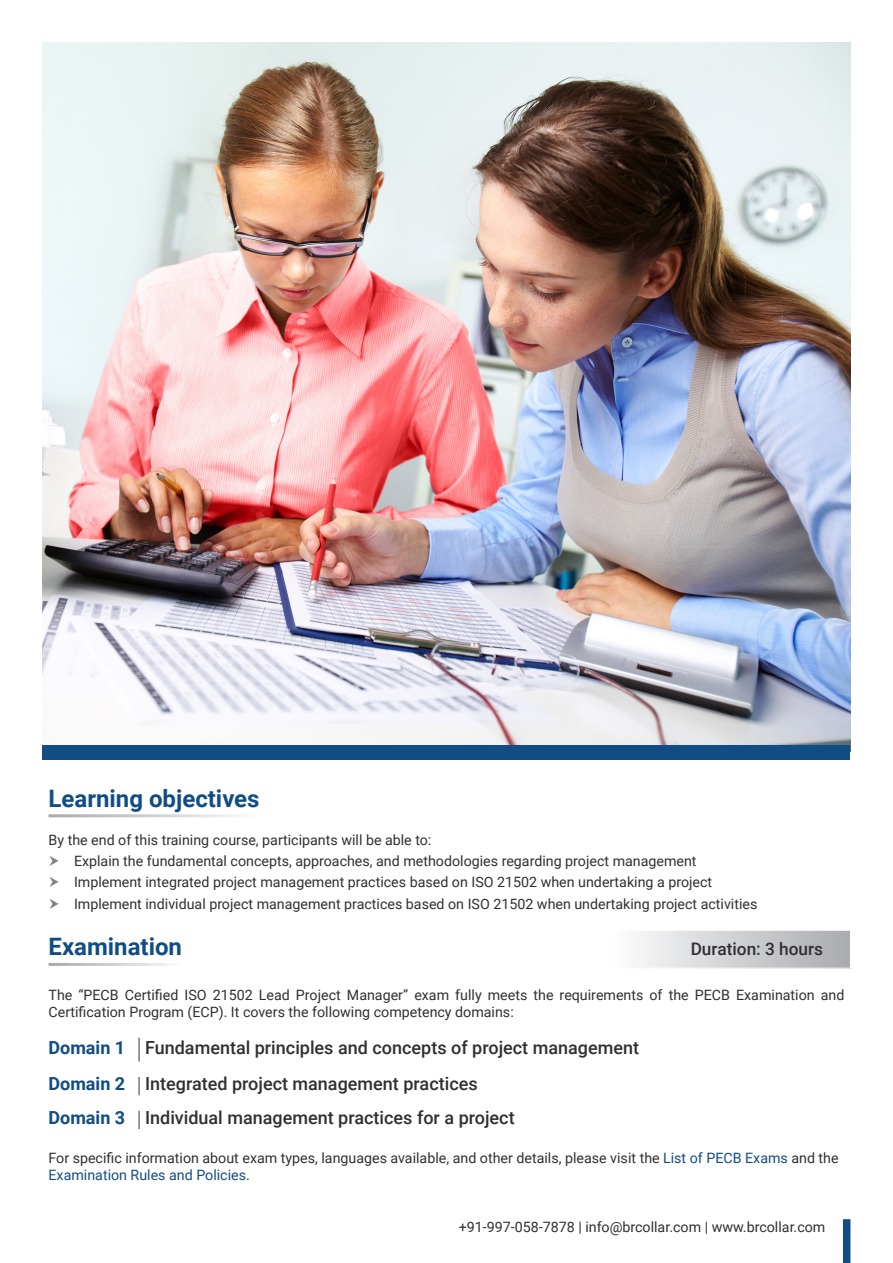
<style>
.page{position:relative;width:893px;height:1263px;background:#fff}
.page>*{position:absolute;margin:0;border:0;box-sizing:border-box;transform-origin:0 0}
.t1{font:700 24px "Roboto";color:#114d85}
.t2{font:500 18px "Roboto";color:#312f30}
.t3{font:700 18px "Roboto";color:#114d85}
.t4{font:500 17.25px "Roboto";color:#312f30}
.Bullet_Points{font:14.25px/16.5px "Roboto";color:#312f30}
.s1{color:#114d85}
</style>
<div class="page">
<img style="left:43px;top:43px;width:807px;height:702px">
<div style="left:43px;top:745px;width:807px;height:15px;background:#114d85"></div>
<svg style="left:639px;top:931px;width:211px;height:37px;background:#cecfd1"></svg>
<hr style="left:138px;top:1038px;width:2px;height:24px;background:#76787b">
<svg style="left:138px;top:1077px;width:2px;height:18px"></svg>
<svg style="left:138px;top:1110px;width:2px;height:19px"></svg>
<div style="left:843px;top:1219px;width:7px;height:44px;background:#114d85"></div>
<p class="t1" style="left:49px;top:781px;width:213px">Learning objectives</p>
<p class="Bullet_Points" style="left:49px;top:831px;width:384px">By the end of this training course, participants will be able to:</p>
<p class="Bullet_Points" style="left:74px;top:852px;width:624px">Explain the fundamental concepts, approaches, and methodologies regarding project management</p>
<p class="Bullet_Points" style="left:74px;top:874px;width:640px">Implement integrated project management practices based on ISO 21502 when undertaking a project</p>
<p class="Bullet_Points" style="left:74px;top:895px;width:685px">Implement individual project management practices based on ISO 21502 when undertaking project activities</p>
<p class="t1" style="left:49px;top:930px;width:135px">Examination</p>
<p class="t4" style="left:691px;top:936px;width:134px">Duration: 3 hours</p>
<p class="Bullet_Points" style="left:49px;top:986px;width:797px">The “PECB Certified ISO 21502 Lead Project Manager” exam fully meets the requirements of the PECB Examination and<br>Certification Program (ECP). It covers the following competency domains:</p>
<p class="t3" style="left:49px;top:1035px;width:78px">Domain 1</p>
<p class="t2" style="left:145px;top:1035px;width:495px">Fundamental principles and concepts of project management</p>
<p class="t3" style="left:49px;top:1071px;width:78px">Domain 2</p>
<p class="t2" style="left:145px;top:1071px;width:334px">Integrated project management practices</p>
<p class="t3" style="left:49px;top:1105px;width:78px">Domain 3</p>
<p class="t2" style="left:145px;top:1105px;width:371px">Individual management practices for a project</p>
<p class="Bullet_Points" style="left:49px;top:1149px;width:792px">For specific information about exam types, languages available, and other details, please visit the <span class="s1">List of PECB Exams</span> and the<br><span class="s1">Examination Rules and Policies</span>.</p>
<p class="Bullet_Points" style="left:459px;top:1218px;width:368px">+91-997-058-7878 | info@brcollar.com | www.brcollar.com</p>
</div>
